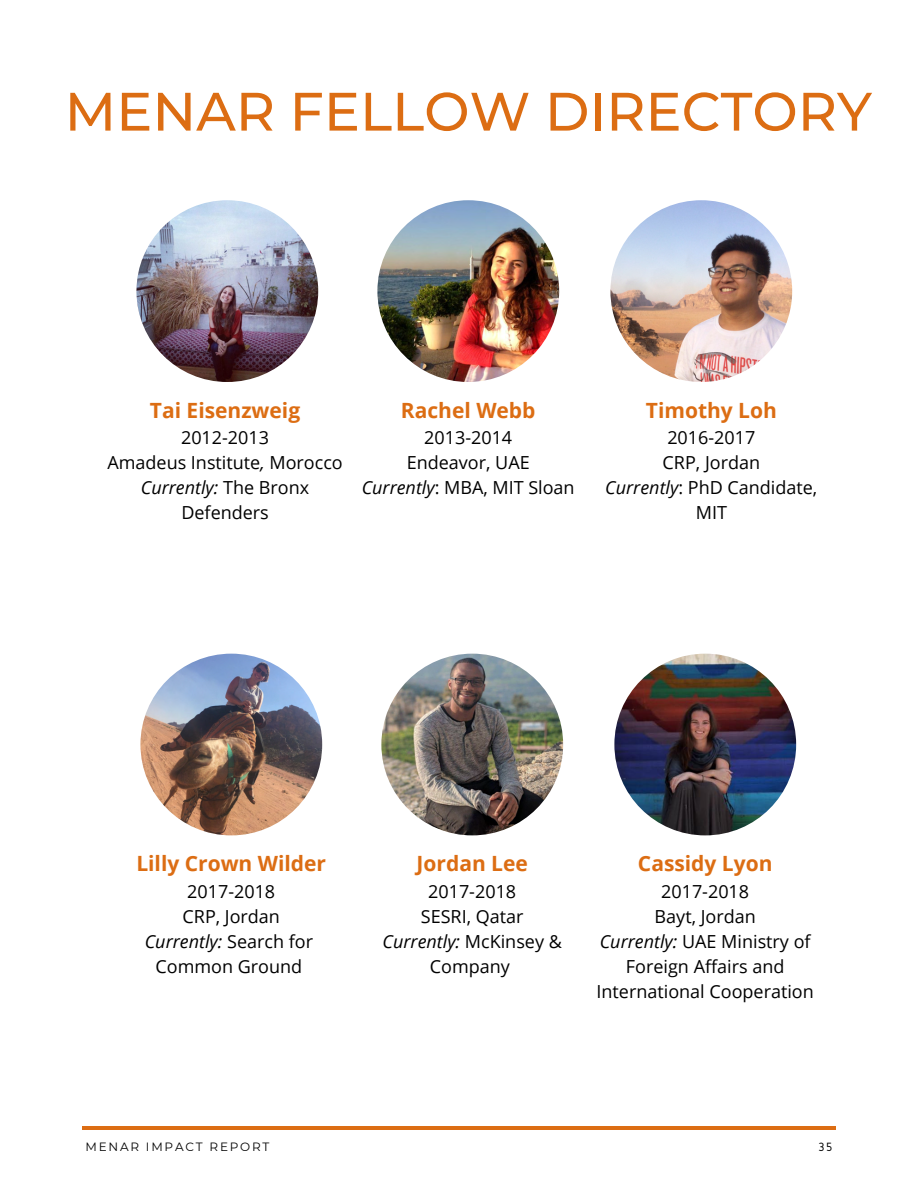
<style>
.page{position:relative;width:918px;height:1188px;background:#fff}
.page>*{position:absolute;margin:0;border:0;box-sizing:border-box;transform-origin:0 0}
.t1{font:500 54px "Montserrat";color:#dc6d13}
.t2{font:700 21px "Open Sans";color:#dc6d13}
.t3{font:18px/25px "Open Sans";color:#000;text-align:center}
.t4{font:12.45px "Gidole";color:#000}
.t5{font:12px "Montserrat";letter-spacing:.15em;color:#000}
.s1{font-style:italic}
</style>
<div class="page">
<hr style="left:82px;top:1126px;width:754px;height:3px;background:#dc6d13">
<img style="left:136px;top:200px;width:182px;height:182px;border-radius:50%">
<img style="left:377px;top:200px;width:182px;height:182px;border-radius:50%">
<img style="left:610px;top:200px;width:182px;height:182px;border-radius:50%">
<img style="left:140px;top:654px;width:182px;height:181px;border-radius:50%">
<img style="left:381px;top:654px;width:182px;height:181px;border-radius:50%">
<img style="left:614px;top:654px;width:182px;height:181px;border-radius:50%">
<h1 class="t1" style="left:65px;top:78px;width:809px">MENAR FELLOW DIRECTORY</h1>
<p class="t2" style="left:150px;top:395px;width:152px">Tai Eisenzweig</p>
<p class="t3" style="left:107px;top:425px;width:237px">2012-2013<br>Amadeus Institute<span class="s1">,</span> Morocco<br><span class="s1">Currently:</span> The Bronx<br>Defenders</p>
<p class="t2" style="left:401px;top:395px;width:136px">Rachel Webb</p>
<p class="t3" style="left:362px;top:425px;width:215px">2013-2014<br>Endeavor, UAE<br><span class="s1">Currently</span>: MBA, MIT Sloan</p>
<p class="t2" style="left:646px;top:395px;width:133px">Timothy Loh</p>
<p class="t3" style="left:605px;top:425px;width:214px">2016-2017<br>CRP, Jordan<br><span class="s1">Currently</span>: PhD Candidate,<br>MIT</p>
<p class="t2" style="left:136px;top:849px;width:191px">Lilly Crown Wilder</p>
<p class="t3" style="left:145px;top:878px;width:170px">2017-2018<br>CRP, Jordan<br><span class="s1">Currently:</span> Search for<br>Common Ground</p>
<p class="t2" style="left:417px;top:849px;width:113px">Jordan Lee</p>
<p class="t3" style="left:383px;top:878px;width:181px">2017-2018<br>SESRI, Qatar<br><span class="s1">Currently:</span> McKinsey &amp;<br>Company</p>
<p class="t2" style="left:638px;top:849px;width:136px">Cassidy Lyon</p>
<p class="t3" style="left:597px;top:878px;width:219px">2017-2018<br>Bayt, Jordan<br><span class="s1">Currently:</span> UAE Ministry of<br>Foreign Affairs and<br>International Cooperation</p>
<p class="t5" style="left:85px;top:1139px;width:185px">MENAR IMPACT REPORT</p>
<p class="t4" style="left:818px;top:1140px;width:15px">35</p>
</div>
